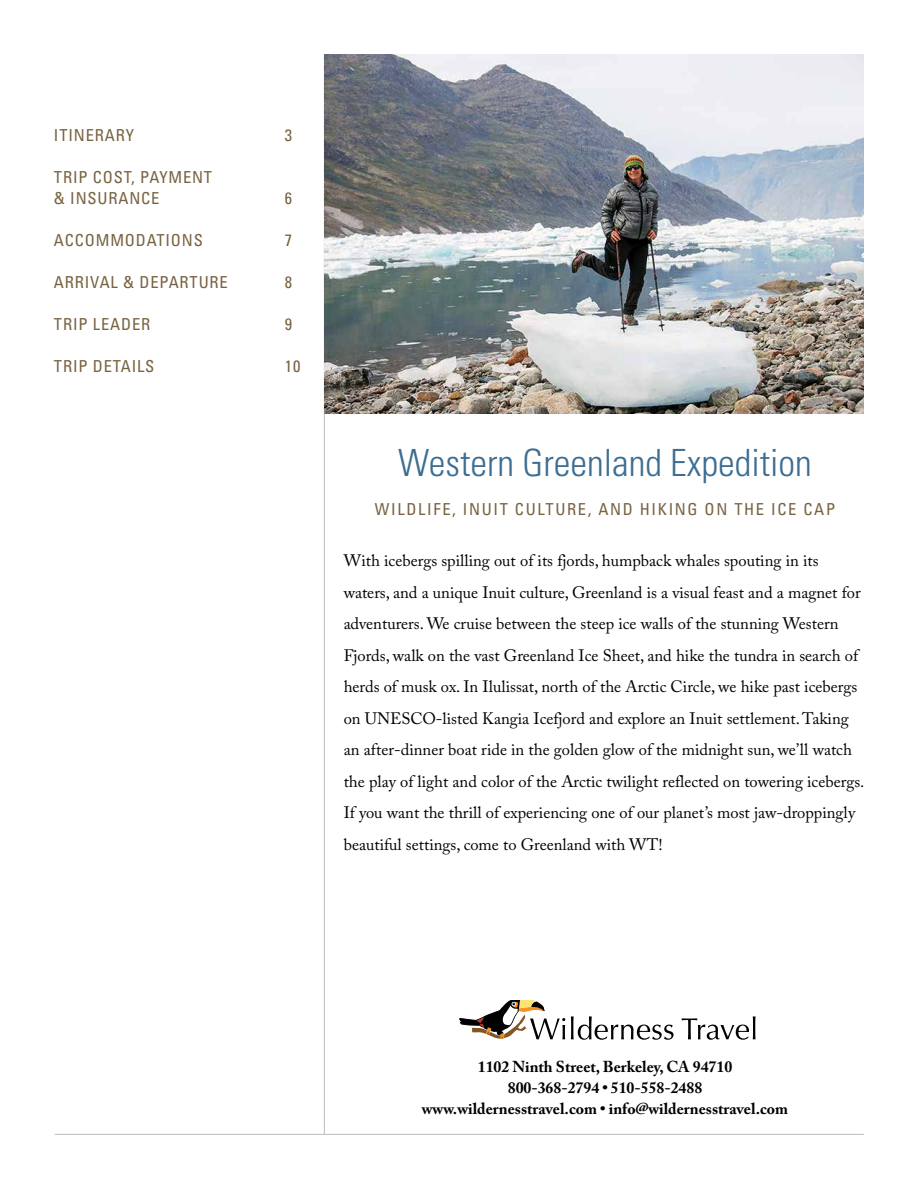
<style>
.page{position:relative;width:918px;height:1188px;background:#fff}
.page>*{position:absolute;margin:0;border:0;box-sizing:border-box;transform-origin:0 0}
.t1{font:300 condensed 37.5px "Univers LT Std";color:#3d6d91}
.t2{font:16.5px/31.5px "Adobe Caslon Pro";color:#000}
.t3{font:condensed 16.5px/21px "Univers LT Std";letter-spacing:.05em;color:#786342}
.t4{font:condensed 16.5px "Univers LT Std";letter-spacing:.1em;color:#786342}
.t5{font:700 15.75px/21px "Adobe Caslon Pro";color:#000;text-align:center}
</style>
<div class="page">
<hr style="left:324px;top:54px;width:1px;height:1080px;background:#bcbec0">
<hr style="left:55px;top:1134px;width:809px;height:1px;background:#bcbec0">
<hr style="left:326px;top:107px;width:538px;height:1px;background:#bcbec0">
<img style="left:324px;top:54px;width:539px;height:359px">
<svg style="left:571px;top:1016px;width:103px;height:24px"></svg>
<svg style="left:682px;top:1016px;width:74px;height:24px"></svg>
<svg style="left:459px;top:1000px;width:106px;height:39px"></svg>
<p class="t3" style="left:54px;top:124px;width:81px">ITINERARY</p>
<p class="t3" style="left:285px;top:124px;width:9px">3</p>
<p class="t3" style="left:54px;top:166px;width:160px">TRIP COST, PAYMENT &amp; INSURANCE</p>
<p class="t3" style="left:285px;top:187px;width:9px">6</p>
<p class="t3" style="left:54px;top:229px;width:150px">ACCOMMODATIONS</p>
<p class="t3" style="left:285px;top:229px;width:9px">7</p>
<p class="t3" style="left:54px;top:271px;width:175px">ARRIVAL &amp; DEPARTURE</p>
<p class="t3" style="left:285px;top:271px;width:9px">8</p>
<p class="t3" style="left:54px;top:313px;width:98px">TRIP LEADER</p>
<p class="t3" style="left:285px;top:313px;width:9px">9</p>
<p class="t3" style="left:54px;top:355px;width:102px">TRIP DETAILS</p>
<p class="t3" style="left:285px;top:355px;width:17px">10</p>
<h1 class="t1" style="left:398px;top:440px;width:415px">Western Greenland Expedition</h1>
<p class="t4" style="left:375px;top:499px;width:462px">WILDLIFE, INUIT CULTURE, AND HIKING ON THE ICE CAP</p>
<p class="t2" style="left:344px;top:545px;width:522px">With icebergs spilling out of its fjords, humpback whales spouting in its waters, and a unique Inuit culture, Greenland is a visual feast and a magnet for adventurers. We cruise between the steep ice walls of the stunning Western Fjords, walk on the vast Greenland Ice Sheet, and hike the tundra in search of herds of musk ox. In Ilulissat, north of the Arctic Circle, we hike past icebergs on UNESCO-listed Kangia Icefjord and explore an Inuit settlement. Taking an after-dinner boat ride in the golden glow of the midnight sun, we’ll watch the play of light and color of the Arctic twilight reflected on towering icebergs.<br>If you want the thrill of experiencing one of our planet’s most jaw-droppingly beautiful settings, come to Greenland with WT!</p>
<p class="t5" style="left:422px;top:1056px;width:368px">1102 Ninth Street, Berkeley, CA 94710<br>800-368-2794 • 510-558-2488 www.wildernesstravel.com • info@wildernesstravel.com</p>
</div>
